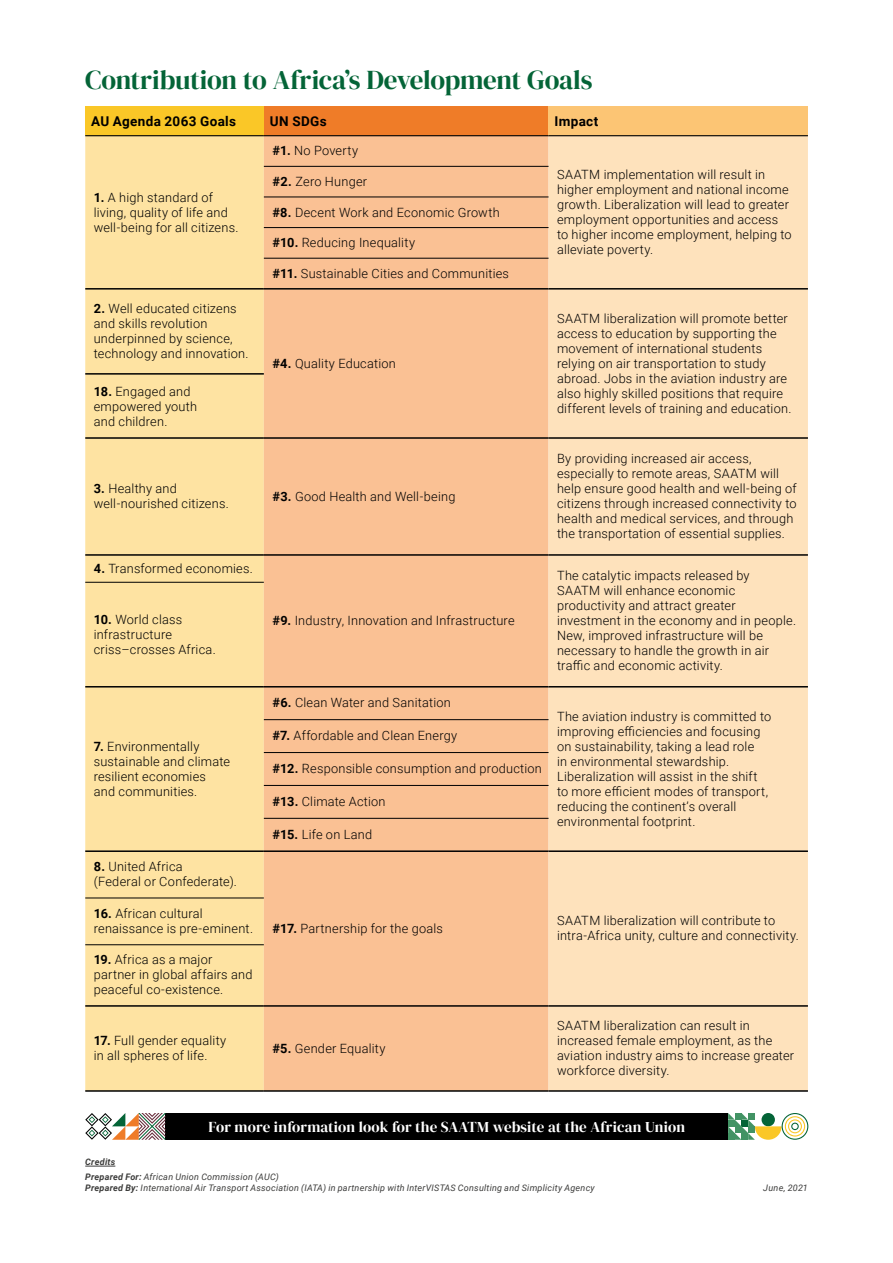
<style>
.page{position:relative;width:893px;height:1263px;background:#fff}
.page>*{position:absolute;margin:0;border:0;box-sizing:border-box;transform-origin:0 0}
.t1{font:27px "DM Serif Display";letter-spacing:-.01em;color:#046437}
.t2{font:15px "DM Serif Display";letter-spacing:.005em;color:#fff}
.t3{font:700 13.5px "Roboto";letter-spacing:.025em;color:#000}
.t4{font:300 12.75px/15px "Roboto";letter-spacing:.02em;color:#000}
.t5{font:italic 9px/14.7px "Roboto";letter-spacing:.025em;color:#3c3c3b}
.s1{font-weight:700}
</style>
<div class="page">
<div style="left:85px;top:106px;width:179px;height:30px;background:#fac727"></div>
<div style="left:264px;top:106px;width:285px;height:30px;background:#ef7c28"></div>
<div style="left:549px;top:106px;width:259px;height:30px;background:#fcc574"></div>
<div style="left:85px;top:136px;width:179px;height:954px;background:#fee3a2"></div>
<div style="left:264px;top:136px;width:285px;height:954px;background:#fac194"></div>
<div style="left:549px;top:136px;width:259px;height:954px;background:#fee2bc"></div>
<hr style="left:85px;top:135px;width:179px;height:1px;background:#000">
<hr style="left:264px;top:135px;width:285px;height:1px;background:#000">
<hr style="left:549px;top:135px;width:259px;height:1px;background:#000">
<hr style="left:264px;top:166px;width:285px;height:1px;background:#000">
<hr style="left:264px;top:197px;width:285px;height:1px;background:#000">
<hr style="left:264px;top:227px;width:285px;height:1px;background:#000">
<hr style="left:264px;top:258px;width:285px;height:1px;background:#000">
<hr style="left:85px;top:288px;width:179px;height:2px;background:#000">
<hr style="left:264px;top:288px;width:285px;height:2px;background:#000">
<hr style="left:549px;top:288px;width:259px;height:2px;background:#000">
<hr style="left:85px;top:373px;width:179px;height:2px;background:#000">
<hr style="left:85px;top:437px;width:179px;height:2px;background:#000">
<hr style="left:264px;top:437px;width:285px;height:2px;background:#000">
<hr style="left:549px;top:437px;width:259px;height:2px;background:#000">
<hr style="left:85px;top:554px;width:179px;height:2px;background:#000">
<hr style="left:264px;top:554px;width:285px;height:2px;background:#000">
<hr style="left:549px;top:554px;width:259px;height:2px;background:#000">
<hr style="left:85px;top:582px;width:179px;height:1px;background:#000">
<hr style="left:85px;top:686px;width:179px;height:1px;background:#000">
<hr style="left:264px;top:686px;width:285px;height:1px;background:#000">
<hr style="left:549px;top:686px;width:259px;height:1px;background:#000">
<hr style="left:85px;top:850px;width:179px;height:2px;background:#000">
<hr style="left:264px;top:850px;width:285px;height:2px;background:#000">
<hr style="left:549px;top:850px;width:259px;height:2px;background:#000">
<hr style="left:85px;top:1005px;width:179px;height:2px;background:#000">
<hr style="left:264px;top:1005px;width:285px;height:2px;background:#000">
<hr style="left:549px;top:1005px;width:259px;height:2px;background:#000">
<hr style="left:85px;top:1090px;width:179px;height:2px;background:#000">
<hr style="left:264px;top:1090px;width:285px;height:2px;background:#000">
<hr style="left:549px;top:1090px;width:259px;height:2px;background:#000">
<hr style="left:264px;top:719px;width:285px;height:1px;background:#000">
<hr style="left:264px;top:752px;width:285px;height:1px;background:#000">
<hr style="left:264px;top:785px;width:285px;height:1px;background:#000">
<hr style="left:264px;top:818px;width:285px;height:1px;background:#000">
<hr style="left:85px;top:897px;width:179px;height:1px;background:#000">
<hr style="left:85px;top:944px;width:179px;height:1px;background:#000">
<hr style="left:85px;top:1166px;width:30px;height:1px;background:#3c3c3b">
<div style="left:166px;top:1113px;width:562px;height:27px;background:#000"></div>
<svg style="left:728px;top:1113px;width:80px;height:27px"></svg>
<svg style="left:85px;top:1113px;width:81px;height:27px"></svg>
<h1 class="t1" style="left:85px;top:64px;width:509px">Contribution to Africa’s Development Goals</h1>
<p class="t3" style="left:91px;top:112px;width:146px">AU Agenda 2063 Goals</p>
<p class="t3" style="left:270px;top:112px;width:58px">UN SDGs</p>
<p class="t3" style="left:555px;top:112px;width:45px">Impact</p>
<p class="t4" style="left:94px;top:189px;width:146px"><span class="s1">1.</span> A high standard of living, quality of life and well-being for all citizens.</p>
<p class="t4" style="left:94px;top:301px;width:156px"><span class="s1">2.</span> Well educated citizens and skills revolution underpinned by science, technology and innovation.</p>
<p class="t4" style="left:94px;top:383px;width:105px"><span class="s1">18.</span> Engaged and empowered youth and children.</p>
<p class="t4" style="left:272px;top:143px;width:87px"><span class="s1">#1.</span> No Poverty</p>
<p class="t4" style="left:272px;top:173px;width:96px"><span class="s1">#2.</span> Zero Hunger</p>
<p class="t4" style="left:272px;top:204px;width:229px"><span class="s1">#8.</span> Decent Work and Economic Growth</p>
<p class="t4" style="left:272px;top:235px;width:144px"><span class="s1">#10.</span> Reducing Inequality</p>
<p class="t4" style="left:272px;top:265px;width:238px"><span class="s1">#11.</span> Sustainable Cities and Communities</p>
<p class="t4" style="left:272px;top:355px;width:125px"><span class="s1">#4.</span> Quality Education</p>
<p class="t4" style="left:94px;top:481px;width:137px"><span class="s1">3.</span> Healthy and well-nourished citizens.</p>
<p class="t4" style="left:272px;top:488px;width:185px"><span class="s1">#3.</span> Good Health and Well-being</p>
<p class="t4" style="left:94px;top:560px;width:161px"><span class="s1">4.</span> Transformed economies.</p>
<p class="t4" style="left:94px;top:611px;width:124px"><span class="s1">10.</span> World class infrastructure criss–crosses Africa.</p>
<p class="t4" style="left:94px;top:738px;width:138px"><span class="s1">7.</span> Environmentally sustainable and climate resilient economies and communities.</p>
<p class="t4" style="left:94px;top:859px;width:145px"><span class="s1">8.</span> United Africa<br>(Federal or Confederate).</p>
<p class="t4" style="left:272px;top:612px;width:244px"><span class="s1">#9.</span> Industry, Innovation and Infrastructure</p>
<p class="t4" style="left:272px;top:695px;width:180px"><span class="s1">#6.</span> Clean Water and Sanitation</p>
<p class="t4" style="left:272px;top:728px;width:186px"><span class="s1">#7.</span> Affordable and Clean Energy</p>
<p class="t4" style="left:272px;top:760px;width:271px"><span class="s1">#12.</span> Responsible consumption and production</p>
<p class="t4" style="left:272px;top:793px;width:115px"><span class="s1">#13.</span> Climate Action</p>
<p class="t4" style="left:272px;top:826px;width:101px"><span class="s1">#15.</span> Life on Land</p>
<p class="t4" style="left:557px;top:167px;width:236px">SAATM implementation will result in higher employment and national income growth. Liberalization will lead to greater employment opportunities and access to higher income employment, helping to alleviate poverty.</p>
<p class="t4" style="left:557px;top:310px;width:236px">SAATM liberalization will promote better access to education by supporting the movement of international students relying on air transportation to study abroad. Jobs in the aviation industry are also highly skilled positions that require different levels of training and education.</p>
<p class="t4" style="left:557px;top:451px;width:241px">By providing increased air access, especially to remote areas, SAATM will help ensure good health and well-being of citizens through increased connectivity to health and medical services, and through the transportation of essential supplies.</p>
<p class="t4" style="left:557px;top:567px;width:241px">The catalytic impacts released by SAATM will enhance economic productivity and attract greater investment in the economy and in people.<br>New, improved infrastructure will be necessary to handle the growth in air traffic and economic activity.</p>
<p class="t4" style="left:557px;top:708px;width:216px">The aviation industry is committed to improving efficiencies and focusing on sustainability, taking a lead role<br>in environmental stewardship.<br>Liberalization will assist in the shift to more efficient modes of transport, reducing the continent’s overall environmental footprint.</p>
<p class="t4" style="left:94px;top:905px;width:161px"><span class="s1">16.</span> African cultural renaissance is pre-eminent.</p>
<p class="t4" style="left:94px;top:952px;width:160px"><span class="s1">19.</span> Africa as a major partner in global affairs and peaceful co-existence.</p>
<p class="t4" style="left:94px;top:1032px;width:134px"><span class="s1">17.</span> Full gender equality in all spheres of life.</p>
<p class="t4" style="left:272px;top:1040px;width:115px"><span class="s1">#5.</span> Gender Equality</p>
<p class="t4" style="left:272px;top:920px;width:172px"><span class="s1">#17.</span> Partnership for the goals</p>
<p class="t4" style="left:557px;top:913px;width:243px">SAATM liberalization will contribute to intra-Africa unity, culture and connectivity.</p>
<p class="t4" style="left:557px;top:1017px;width:239px">SAATM liberalization can result in increased female employment, as the aviation industry aims to increase greater workforce diversity.</p>
<p class="t2" style="left:209px;top:1118px;width:478px">For more information look for the SAATM website at the African Union</p>
<p class="t5" style="left:85px;top:1154px;width:195px"><span class="s1">Credits<br>Prepared For:</span> African Union Commission (AUC)</p>
<p class="t5" style="left:85px;top:1180px;width:511px"><span class="s1">Prepared By:</span> International Air Transport Association (IATA) in partnership with InterVISTAS Consulting and Simplicity Agency</p>
<p class="t5" style="left:763px;top:1180px;width:46px">June, 2021</p>
</div>
